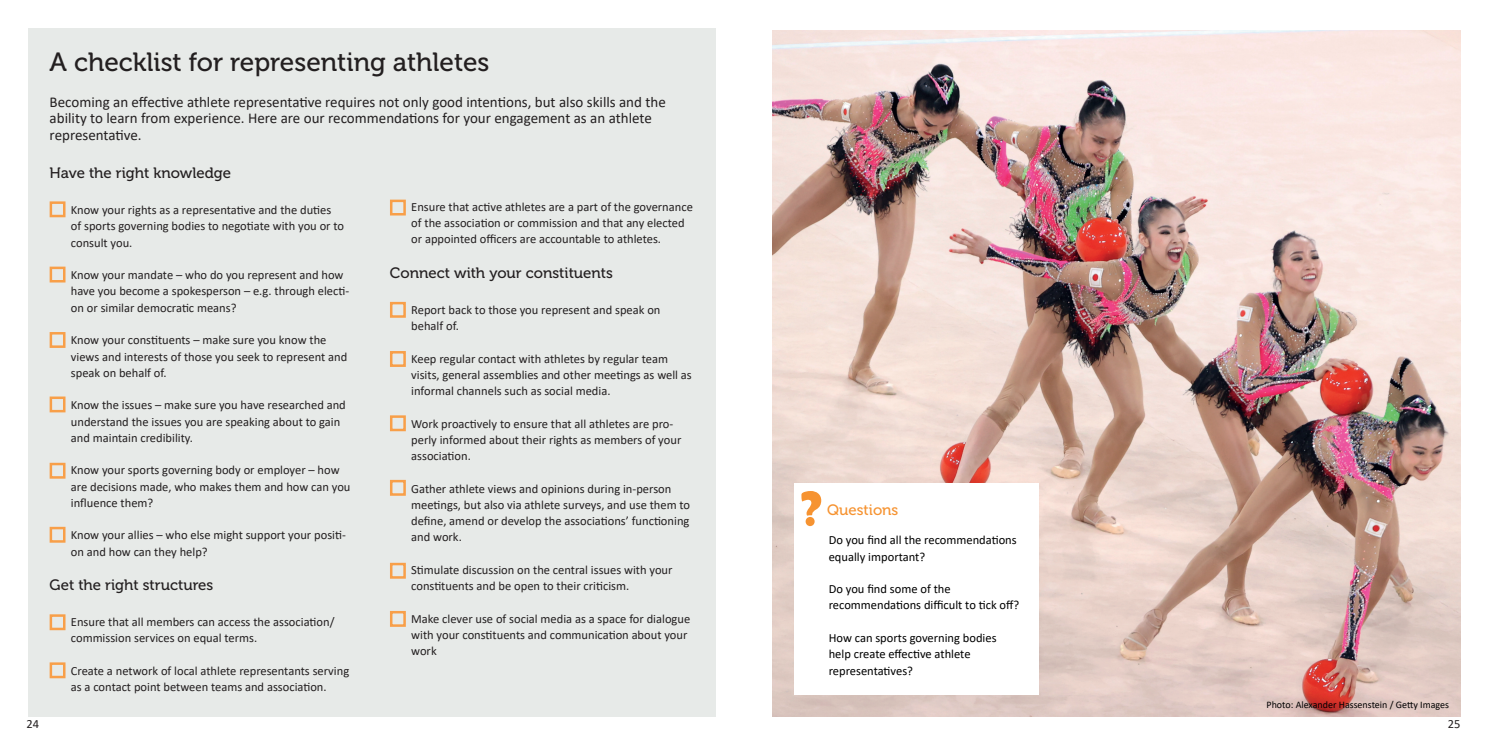
<style>
.page{position:relative;width:1489px;height:745px;background:#fff}
.page>*{position:absolute;margin:0;border:0;box-sizing:border-box;transform-origin:0 0}
.t1{font:700 50px "Berlin Sans FB Demi";color:#f69331}
.t2{font:26.25px "Museo 500";color:#231f20}
.t3{font:15px/16.2px "Calibri";color:#231f20}
.t4{font:15px "Museo 500";color:#231f20}
.t5{font:15px "Museo 500";color:#f69331}
.t6{font:12.5px/16.2px "Calibri";color:#231f20}
.t7{font:12.5px/16.2px "Calibri";color:#000}
.t8{font:10px "Calibri";color:#000}
</style>
<div class="page">
<img style="left:772px;top:31px;width:688px;height:685px">
<div style="left:28px;top:28px;width:688px;height:688px;background:#e7eae8"></div>
<div style="left:50px;top:201px;width:15px;height:16px;border:2px solid #f89f49"></div>
<div style="left:50px;top:266px;width:15px;height:16px;border:2px solid #f89f49"></div>
<div style="left:50px;top:332px;width:15px;height:16px;border:2px solid #f89f49"></div>
<div style="left:50px;top:396px;width:15px;height:16px;border:2px solid #f89f49"></div>
<div style="left:50px;top:462px;width:15px;height:16px;border:2px solid #f89f49"></div>
<div style="left:50px;top:526px;width:15px;height:16px;border:2px solid #f89f49"></div>
<div style="left:390px;top:199px;width:16px;height:16px;border:2px solid #f89f49"></div>
<div style="left:390px;top:302px;width:16px;height:15px;border:2px solid #f89f49"></div>
<div style="left:50px;top:614px;width:15px;height:15px;border:2px solid #f89f49"></div>
<div style="left:50px;top:662px;width:15px;height:15px;border:2px solid #f89f49"></div>
<div style="left:390px;top:351px;width:16px;height:15px;border:2px solid #f89f49"></div>
<div style="left:390px;top:415px;width:16px;height:16px;border:2px solid #f89f49"></div>
<div style="left:390px;top:479px;width:16px;height:16px;border:2px solid #f89f49"></div>
<div style="left:390px;top:562px;width:16px;height:16px;border:2px solid #f89f49"></div>
<div style="left:390px;top:610px;width:16px;height:16px;border:2px solid #f89f49"></div>
<div style="left:794px;top:482px;width:244px;height:211px;background:#fff"></div>
<h2 class="t2" style="left:50px;top:48px;width:441px">A checklist for representing athletes</h2>
<p class="t3" style="left:50px;top:93px;width:617px">Becoming an effective athlete representative requires not only good intentions, but also skills and the ability to learn from experience. Here are our recommendations for your engagement as an athlete representative.</p>
<p class="t4" style="left:50px;top:164px;width:183px">Have the right knowledge</p>
<p class="t6" style="left:71px;top:201px;width:275px">Know your rights as a representative and the duties of sports governing bodies to negotiate with you or to consult you.</p>
<p class="t6" style="left:71px;top:266px;width:280px">Know your mandate – who do you represent and how have you become a spokesperson – e.g. through electi&shy;on or similar democratic means?</p>
<p class="t6" style="left:71px;top:331px;width:278px">Know your constituents – make sure you know the views and interests of those you seek to represent and speak on behalf of.</p>
<p class="t6" style="left:71px;top:396px;width:276px">Know the issues – make sure you have researched and understand the issues you are speaking about to gain and maintain credibility.</p>
<p class="t6" style="left:71px;top:461px;width:281px">Know your sports governing body or employer – how are decisions made, who makes them and how can you influence them?</p>
<p class="t6" style="left:71px;top:526px;width:276px">Know your allies – who else might support your positi&shy;on and how can they help?</p>
<p class="t4" style="left:50px;top:576px;width:165px">Get the right structures</p>
<p class="t6" style="left:71px;top:613px;width:265px">Ensure that all members can access the association/ commission services on equal terms.</p>
<p class="t6" style="left:71px;top:662px;width:280px">Create a network of local athlete representants serving as a contact point between teams and association.</p>
<p class="t6" style="left:411px;top:198px;width:283px">Ensure that active athletes are a part of the governance of the association or commission and that any elected or appointed officers are accountable to athletes.</p>
<p class="t4" style="left:390px;top:264px;width:224px">Connect with your constituents</p>
<p class="t6" style="left:411px;top:301px;width:251px">Report back to those you represent and speak on behalf of.</p>
<p class="t6" style="left:411px;top:349px;width:282px">Keep regular contact with athletes by regular team visits, general assemblies and other meetings as well as informal channels such as social media.</p>
<p class="t6" style="left:411px;top:414px;width:271px">Work proactively to ensure that all athletes are pro&shy;perly informed about their rights as members of your association.</p>
<p class="t6" style="left:411px;top:479px;width:280px">Gather athlete views and opinions during in-person meetings, but also via athlete surveys, and use them to define, amend or develop the associations’ functioning and work.</p>
<p class="t6" style="left:411px;top:561px;width:263px">Stimulate discussion on the central issues with your constituents and be open to their criticism.</p>
<p class="t6" style="left:411px;top:609px;width:280px">Make clever use of social media as a space for dialogue with your constituents and communication about your work</p>
<h1 class="t1" style="left:800px;top:479px;width:23px">?</h1>
<p class="t5" style="left:827px;top:501px;width:73px">Questions</p>
<p class="t7" style="left:828px;top:531px;width:189px">Do you find all the recommendations equally important?</p>
<p class="t7" style="left:828px;top:580px;width:192px">Do you find some of the recommendations difficult to tick off?</p>
<p class="t7" style="left:828px;top:629px;width:169px">How can sports governing bodies help create effective athlete representatives?</p>
<p class="t8" style="left:1266px;top:697px;width:184px">Photo: Alexander Hassenstein / Getty Images</p>
<p class="t6" style="left:27px;top:715px;width:14px">24</p>
<p class="t6" style="left:1447px;top:715px;width:14px">25</p>
</div>
